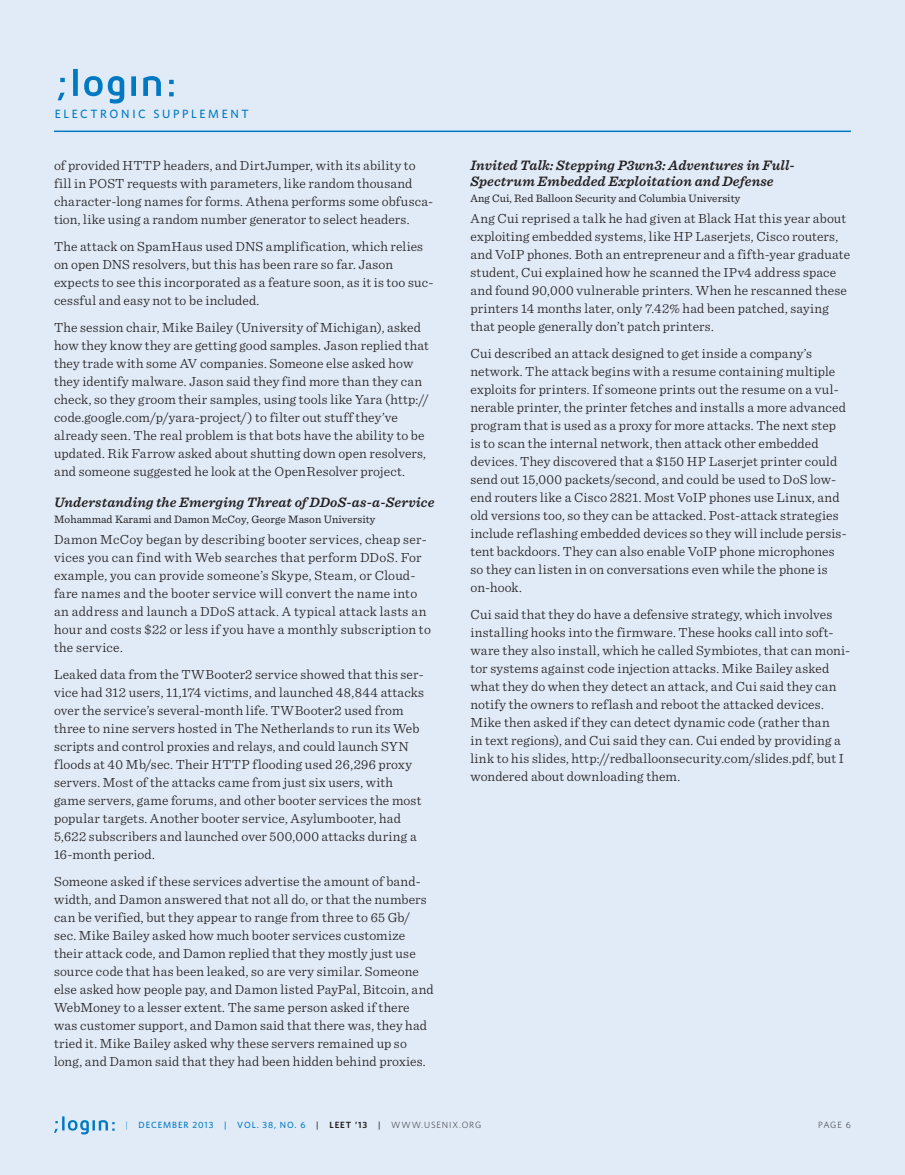
<style>
.page{position:relative;width:905px;height:1175px;background:#fff}
.page>*{position:absolute;margin:0;border:0;box-sizing:border-box;transform-origin:0 0}
.t1{font:italic 600 14.25px/15.8px "Sentinel";letter-spacing:.01em;color:#231f20}
.t2{font:300 13.8px/18px "Sentinel";letter-spacing:.01em;color:#231f20}
.t3{font:500 12px "Whitney";letter-spacing:.215em;color:#0079c2}
.t4{font:11.25px "Sentinel";letter-spacing:.005em;color:#231f20}
.t5{font:500 9px "Whitney";letter-spacing:.1em;color:#0079c2}
.t6{font:300 9px "Whitney";color:#231f20}
.s1{font-weight:300}
.s2{color:#231f20}
.s3{font-weight:600;color:#231f20}
.s4{font-weight:300;color:#231f20}
</style>
<div class="page">
<div style="left:0;top:0;width:904px;height:1174px;background:#e1ebf7"></div>
<svg style="left:58px;top:69px;width:116px;height:35px"></svg>
<hr style="left:54px;top:130px;width:796px;height:2px;background:#0079c2">
<svg style="left:54px;top:1116px;width:61px;height:18px"></svg>
<p class="t3" style="left:55px;top:105px;width:195px">ELECTRONIC SUPPLEMENT</p>
<p class="t2" style="left:54px;top:156px;width:380px">of provided HTTP headers, and DirtJumper, with its ability to fill in POST requests with parameters, like random thousand character-long names for forms. Athena performs some obfusca&shy;tion, like using a random number generator to select headers.</p>
<p class="t2" style="left:54px;top:237px;width:381px">The attack on SpamHaus used DNS amplification, which relies on open DNS resolvers, but this has been rare so far. Jason expects to see this incorporated as a feature soon, as it is too suc&shy;cessful and easy not to be included.</p>
<p class="t2" style="left:54px;top:318px;width:376px">The session chair, Mike Bailey (University of Michigan), asked how they know they are getting good samples. Jason replied that they trade with some AV companies. Someone else asked how they identify malware. Jason said they find more than they can check, so they groom their samples, using tools like Yara (http:// code.google.com/p/yara-project/) to filter out stuff they’ve already seen. The real problem is that bots have the ability to be updated. Rik Farrow asked about shutting down open resolvers, and someone suggested he look at the OpenResolver project.</p>
<p class="t1" style="left:54px;top:493px;width:382px">Understanding the Emerging Threat of DDoS-as-a-Service</p>
<p class="t4" style="left:54px;top:510px;width:323px">Mohammad Karami and Damon McCoy, George Mason University</p>
<p class="t2" style="left:54px;top:529px;width:378px">Damon McCoy began by describing booter services, cheap ser&shy;vices you can find with Web searches that perform DDoS. For example, you can provide someone’s Skype, Steam, or Cloud&shy;fare names and the booter service will convert the name into an address and launch a DDoS attack. A typical attack lasts an hour and costs $22 or less if you have a monthly subscription to the service.</p>
<p class="t2" style="left:54px;top:664px;width:371px">Leaked data from the TWBooter2 service showed that this ser&shy;vice had 312 users, 11,174 victims, and launched 48,844 attacks over the service’s several-month life. TWBooter2 used from three to nine servers hosted in The Netherlands to run its Web scripts and control proxies and relays, and could launch SYN floods at 40 Mb/sec. Their HTTP flooding used 26,296 proxy servers. Most of the attacks came from just six users, with game servers, game forums, and other booter services the most popular targets. Another booter service, Asylumbooter, had 5,622 subscribers and launched over 500,000 attacks during a 16-month period.</p>
<p class="t2" style="left:54px;top:871px;width:381px">Someone asked if these services advertise the amount of band&shy;width, and Damon answered that not all do, or that the numbers can be verified, but they appear to range from three to 65 Gb/ sec. Mike Bailey asked how much booter services customize their attack code, and Damon replied that they mostly just use source code that has been leaked, so are very similar. Someone else asked how people pay, and Damon listed PayPal, Bitcoin, and WebMoney to a lesser extent. The same person asked if there was customer support, and Damon said that there was, they had tried it. Mike Bailey asked why these servers remained up so long, and Damon said that they had been hidden behind proxies.</p>
<p class="t1" style="left:470px;top:157px;width:325px">Invited Talk: Stepping P3wn3: Adventures in Full-<br>Spectrum Embedded Exploitation and Defense</p>
<p class="t4" style="left:470px;top:190px;width:271px">Ang Cui, Red Balloon Security and Columbia University</p>
<p class="t2" style="left:470px;top:208px;width:381px">Ang Cui reprised a talk he had given at Black Hat this year about exploiting embedded systems, like HP Laserjets, Cisco routers, and VoIP phones. Both an entrepreneur and a fifth-year graduate student, Cui explained how he scanned the IPv4 address space and found 90,000 vulnerable printers. When he rescanned these printers 14 months later, only 7.42% had been patched, saying that people generally don’t patch printers.</p>
<p class="t2" style="left:470px;top:343px;width:378px">Cui described an attack designed to get inside a company’s network. The attack begins with a resume containing multiple exploits for printers. If someone prints out the resume on a vul&shy;nerable printer, the printer fetches and installs a more advanced program that is used as a proxy for more attacks. The next step is to scan the internal network, then attack other embedded devices. They discovered that a $150 HP Laserjet printer could send out 15,000 packets/second, and could be used to DoS low&shy;end routers like a Cisco 2821. Most VoIP phones use Linux, and old versions too, so they can be attacked. Post-attack strategies include reflashing embedded devices so they will include persis&shy;tent backdoors. They can also enable VoIP phone microphones so they can listen in on conversations even while the phone is on-hook.</p>
<p class="t2" style="left:470px;top:604px;width:381px">Cui said that they do have a defensive strategy, which involves installing hooks into the firmware. These hooks call into soft&shy;ware they also install, which he called Symbiotes, that can moni&shy;tor systems against code injection attacks. Mike Bailey asked what they do when they detect an attack, and Cui said they can notify the owners to reflash and reboot the attacked devices.<br>Mike then asked if they can detect dynamic code (rather than<br>in text regions), and Cui said they can. Cui ended by providing a link to his slides, http://redballoonsecurity.com/slides.pdf, but I wondered about downloading them.</p>
<p class="t5" style="left:125px;top:1119px;width:357px"><span class="s1">|</span> DECEMBER 2013 | VOL. 38, NO. 6 <span class="s2">|</span> <span class="s3">LEET ’13</span> <span class="s2">|</span> <span class="s4">WWW.USENIX.ORG</span></p>
<p class="t6" style="left:818px;top:1119px;width:34px">PAGE 6</p>
</div>
